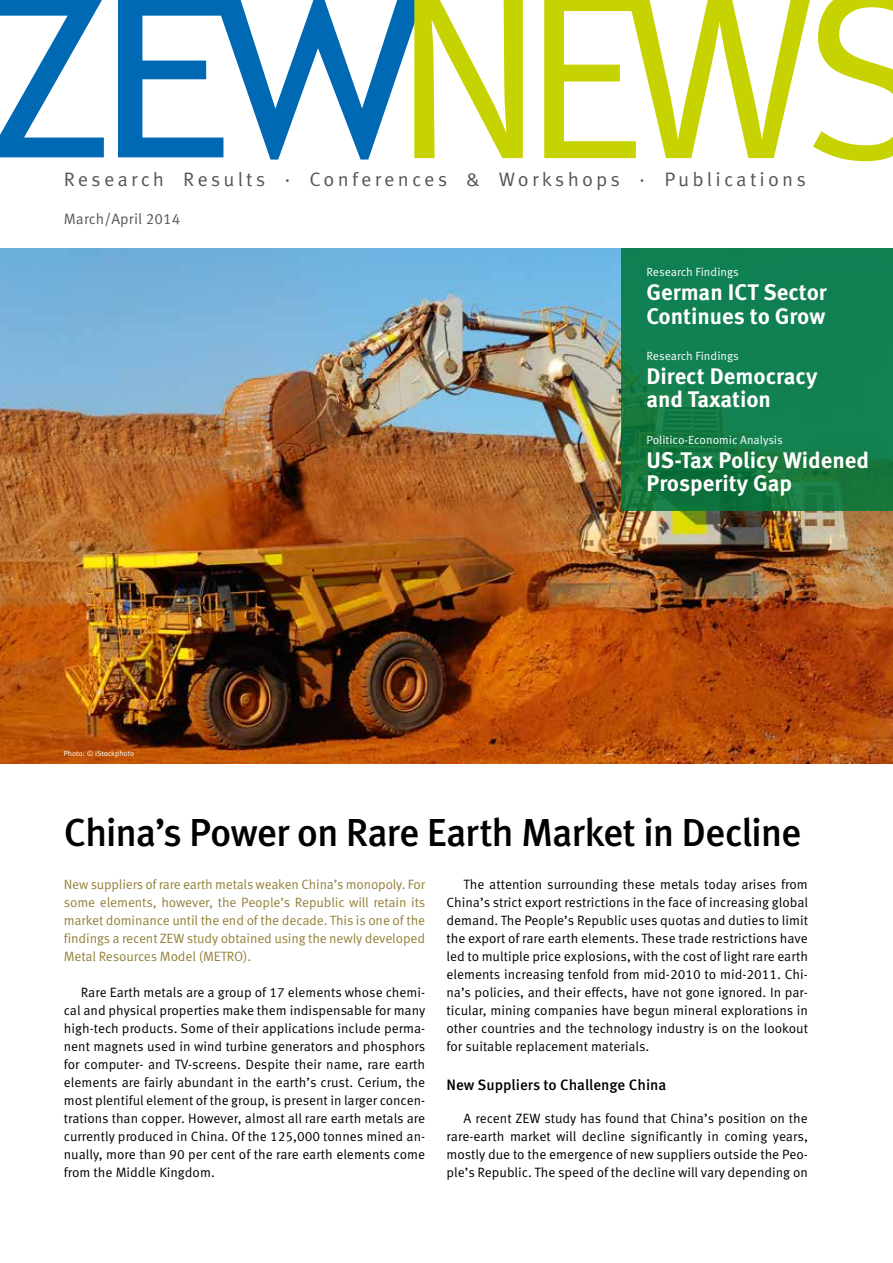
<style>
.page{position:relative;width:893px;height:1263px;background:#fff}
.page>*{position:absolute;margin:0;border:0;box-sizing:border-box;transform-origin:0 0}
.t1{font:500 39px "Meta Pro";letter-spacing:-.03em;color:#000}
.t2{font:700 22.5px/23.7px "Meta Pro";color:#fff}
.t3{font:19.5px "Meta Pro";letter-spacing:.16em;color:#565656}
.t4{font:500 15px "Meta Pro";color:#000}
.t5{font:15px "Meta Pro";letter-spacing:.01em;color:#565656}
.t6{font:13.5px/18px "Meta Pro";color:#000;text-align:justify}
.t7{font:13.5px/18px "Meta Pro";letter-spacing:-.01em;color:#94813a;text-align:justify}
.t8{font:11.85px "Meta Pro";color:#fff}
.t9{font:7.5px "Meta Pro";color:#fff}
</style>
<div class="page">
<img style="left:0;top:249px;width:893px;height:514px">
<svg style="left:0;top:0;width:104px;height:157px"></svg>
<svg style="left:118px;top:0;width:304px;height:160px"></svg>
<svg style="left:414px;top:0;width:396px;height:158px"></svg>
<svg style="left:813px;top:0;width:80px;height:161px"></svg>
<svg style="left:621px;top:249px;width:272px;height:262px;background:#127d4b"></svg>
<h3 class="t3" style="left:64px;top:167px;width:744px">Research Results · Conferences &amp; Workshops · Publications</h3>
<p class="t5" style="left:64px;top:209px;width:118px">March/April 2014</p>
<p class="t9" style="left:64px;top:749px;width:72px">Photo: © iStockphoto</p>
<p class="t8" style="left:646px;top:264px;width:94px">Research Findings</p>
<h2 class="t2" style="left:646px;top:281px;width:182px">German ICT Sector<br>Continues to Grow</h2>
<p class="t8" style="left:646px;top:348px;width:94px">Research Findings</p>
<h2 class="t2" style="left:646px;top:365px;width:173px">Direct Democracy and Taxation</h2>
<p class="t8" style="left:646px;top:432px;width:138px">Politico-Economic Analysis</p>
<h2 class="t2" style="left:646px;top:449px;width:224px">US-Tax Policy Widened<br>Prosperity Gap</h2>
<h1 class="t1" style="left:64px;top:808px;width:739px">China’s Power on Rare Earth Market in Decline</h1>
<p class="t7" style="left:64px;top:876px;width:363px">New suppliers of rare earth metals weaken China’s monopoly. For some elements, however, the People’s Republic will retain its market dominance until the end of the decade. This is one of the findings a recent ZEW study obtained using the newly developed Metal Resources Model (METRO).</p>
<p class="t6" style="left:64px;top:984px;width:363px;text-indent:17px">Rare Earth metals are a group of 17 elements whose chemi&shy;cal and physical properties make them indispensable for many high-tech products. Some of their applications include perma&shy;nent magnets used in wind turbine generators and phosphors for computer- and TV-screens. Despite their name, rare earth elements are fairly abundant in the earth’s crust. Cerium, the most plentiful element of the group, is present in larger concen&shy;trations than copper. However, almost all rare earth metals are currently produced in China. Of the 125,000 tonnes mined an&shy;nually, more than 90 per cent of the rare earth elements come from the Middle Kingdom.</p>
<p class="t6" style="left:446px;top:876px;width:363px;text-indent:17px">The attention surrounding these metals today arises from China’s strict export restrictions in the face of increasing global demand. The People’s Republic uses quotas and duties to limit the export of rare earth elements. These trade restrictions have led to multiple price explosions, with the cost of light rare earth elements increasing tenfold from mid-2010 to mid-2011. Chi&shy;na’s policies, and their effects, have not gone ignored. In par&shy;ticular, mining companies have begun mineral explorations in other countries and the technology industry is on the lookout for suitable replacement materials.</p>
<p class="t4" style="left:446px;top:1076px;width:221px">New Suppliers to Challenge China</p>
<p class="t6" style="left:446px;top:1110px;width:363px;text-indent:17px">A recent ZEW study has found that China’s position on the rare-earth market will decline significantly in coming years, mostly due to the emergence of new suppliers outside the Peo&shy;ple’s Republic. The speed of the decline will vary depending on</p>
</div>
